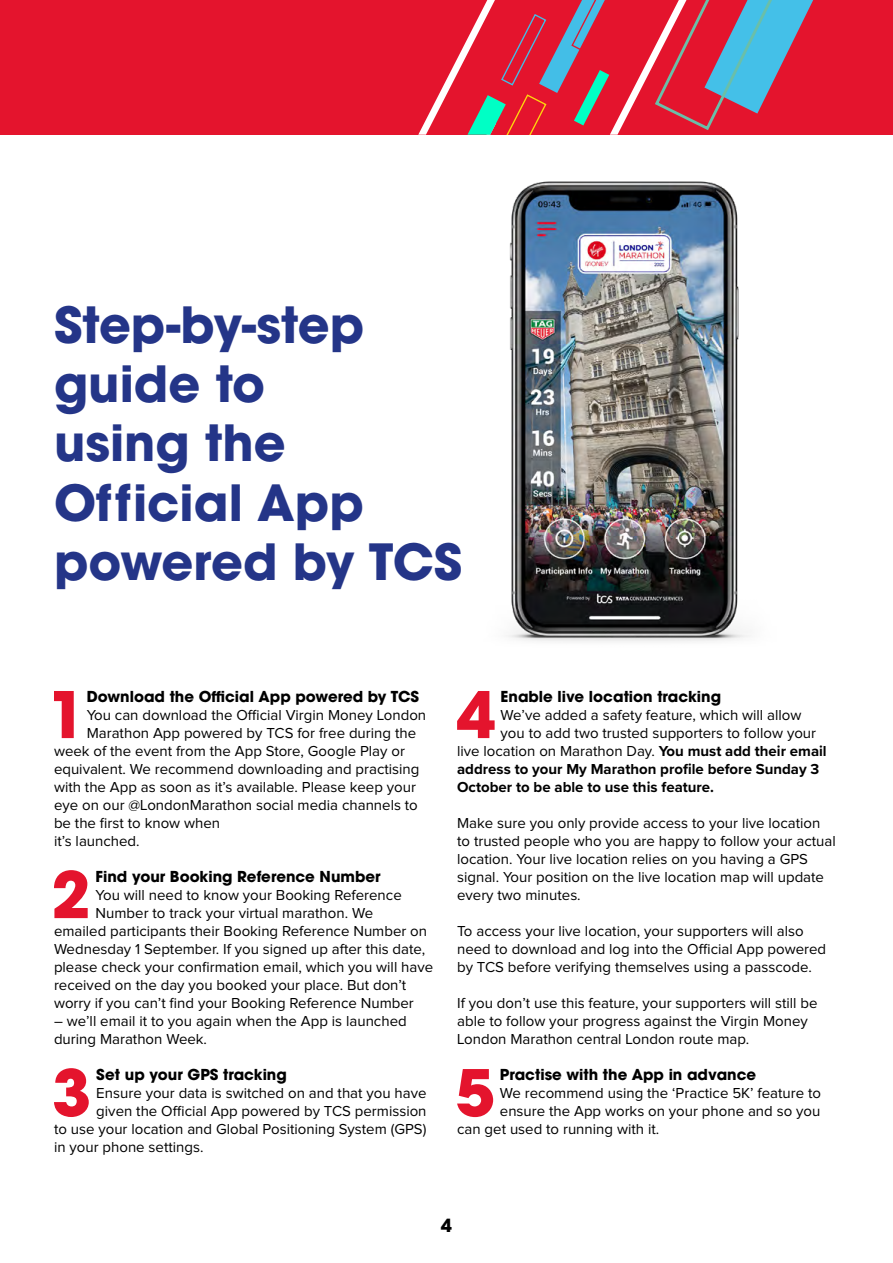
<style>
.page{position:relative;width:893px;height:1263px;background:#fff}
.page>*{position:absolute;margin:0;border:0;box-sizing:border-box;transform-origin:0 0}
.t1{font:700 63.6px "ITC Avant Garde Pro";color:#e4142d}
.t2{font:700 49.5px/59.4px "ITC Avant Garde Pro";color:#243588}
.t3{font:700 18px "ITC Avant Garde Pro";color:#000}
.t4{font:15px/18px "Proxima Nova";color:#000}
.t5{font:700 15px "ITC Avant Garde Pro";color:#000}
.t6{font:700 15px "Proxima Nova";color:#000}
.s1{font-weight:700}
</style>
<div class="page">
<div style="left:0;top:0;width:893px;height:135px;background:#e4142d"></div>
<svg style="left:418px;top:0;width:395px;height:135px"></svg>
<img style="left:508px;top:181px;width:241px;height:461px">
<h2 class="t2" style="left:54px;top:294px;width:410px">Step-by-step guide to<br>using the<br>Official App powered by TCS</h2>
<h1 class="t1" style="left:47px;top:672px;width:41px">1</h1>
<p class="t5" style="left:87px;top:686px;width:334px">Download the Official App powered by TCS</p>
<p class="t4" style="left:87px;top:707px;width:341px">You can download the Official Virgin Money London</p>
<p class="t4" style="left:87px;top:725px;width:331px">Marathon App powered by TCS for free during the</p>
<p class="t4" style="left:54px;top:743px;width:352px">week of the event from the App Store, Google Play or</p>
<p class="t4" style="left:54px;top:761px;width:367px">equivalent. We recommend downloading and practising</p>
<p class="t4" style="left:54px;top:779px;width:363px">with the App as soon as it’s available. Please keep your</p>
<p class="t4" style="left:54px;top:797px;width:365px">eye on our @LondonMarathon social media channels to</p>
<p class="t4" style="left:54px;top:815px;width:168px">be the first to know when</p>
<p class="t4" style="left:54px;top:833px;width:87px">it’s launched.</p>
<h1 class="t1" style="left:51px;top:852px;width:41px">2</h1>
<p class="t5" style="left:96px;top:866px;width:286px">Find your Booking Reference Number</p>
<p class="t4" style="left:96px;top:887px;width:308px">You will need to know your Booking Reference</p>
<p class="t4" style="left:96px;top:905px;width:279px">Number to track your virtual marathon. We</p>
<p class="t4" style="left:54px;top:923px;width:375px">emailed participants their Booking Reference Number on</p>
<p class="t4" style="left:54px;top:941px;width:373px">Wednesday 1 September. If you signed up after this date,</p>
<p class="t4" style="left:54px;top:959px;width:381px">please check your confirmation email, which you will have</p>
<p class="t4" style="left:54px;top:977px;width:354px">received on the day you booked your place. But don’t</p>
<p class="t4" style="left:54px;top:995px;width:361px">worry if you can’t find your Booking Reference Number</p>
<p class="t4" style="left:54px;top:1013px;width:354px">– we’ll email it to you again when the App is launched during Marathon Week.</p>
<h1 class="t1" style="left:52px;top:1050px;width:41px">3</h1>
<p class="t5" style="left:96px;top:1064px;width:192px">Set up your GPS tracking</p>
<p class="t4" style="left:96px;top:1085px;width:332px">Ensure your data is switched on and that you have</p>
<p class="t4" style="left:96px;top:1103px;width:332px">given the Official App powered by TCS permission</p>
<p class="t4" style="left:54px;top:1121px;width:374px">to use your location and Global Positioning System (GPS)</p>
<p class="t4" style="left:54px;top:1139px;width:151px">in your phone settings.</p>
<h1 class="t1" style="left:456px;top:672px;width:41px">4</h1>
<p class="t5" style="left:501px;top:686px;width:222px">Enable live location tracking</p>
<p class="t4" style="left:501px;top:707px;width:302px">We’ve added a safety feature, which will allow</p>
<p class="t4" style="left:501px;top:725px;width:317px">you to add two trusted supporters to follow your</p>
<p class="t4" style="left:457px;top:743px;width:371px">live location on Marathon Day. <span class="s1">You must add their email</span></p>
<p class="t6" style="left:457px;top:758px;width:364px">address to your My Marathon profile before Sunday 3</p>
<p class="t6" style="left:457px;top:776px;width:258px">October to be able to use this feature.</p>
<p class="t4" style="left:457px;top:815px;width:380px">Make sure you only provide access to your live location to trusted people who you are happy to follow your actual location. Your live location relies on you having a GPS signal. Your position on the live location map will update every two minutes.</p>
<p class="t4" style="left:457px;top:923px;width:371px">To access your live location, your supporters will also need to download and log into the Official App powered by TCS before verifying themselves using a passcode.</p>
<p class="t4" style="left:457px;top:995px;width:362px">If you don’t use this feature, your supporters will still be able to follow your progress against the Virgin Money<br>London Marathon central London route map.</p>
<h1 class="t1" style="left:455px;top:1050px;width:41px">5</h1>
<p class="t5" style="left:500px;top:1064px;width:258px">Practise with the App in advance</p>
<p class="t4" style="left:500px;top:1085px;width:323px">We recommend using the ‘Practice 5K’ feature to</p>
<p class="t4" style="left:500px;top:1103px;width:322px">ensure the App works on your phone and so you</p>
<p class="t4" style="left:457px;top:1121px;width:204px">can get used to running with it.</p>
<p class="t3" style="left:441px;top:1213px;width:13px">4</p>
</div>
